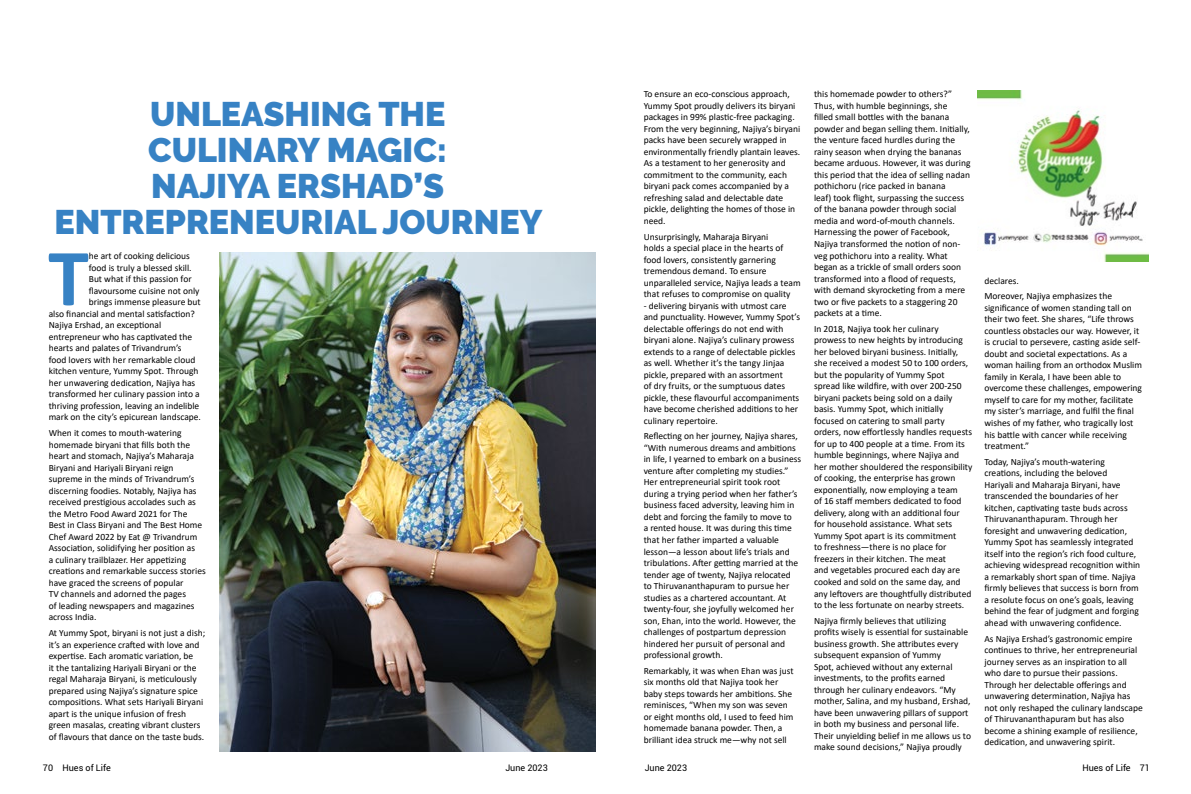
<style>
.page{position:relative;width:1191px;height:794px;background:#fff}
.page>*{position:absolute;margin:0;border:0;box-sizing:border-box;transform-origin:0 0}
.t1{font:700 82px "Calibri";color:#3782c4}
.t2{font:900 34px/36.2px "Raleway";color:#3782c4;text-align:center}
.t3{font:9.5px/11.5px "Calibri";color:#000}
.t4{font:9px "Roboto";color:#000}
</style>
<div class="page">
<img style="left:219px;top:252px;width:376px;height:500px">
<img style="left:977px;top:90px;width:171px;height:171px">
<h2 class="t2" style="left:54px;top:96px;width:489px">UNLEASHING THE<br>CULINARY MAGIC:<br>NAJIYA ERSHAD’S<br>ENTREPRENEURIAL JOURNEY</h2>
<p class="t3" style="left:643px;top:88px;width:158px">To ensure an eco-conscious approach, Yummy Spot proudly delivers its biryani packages in 99% plastic-free packaging.<br>From the very beginning, Najiya’s biryani packs have been securely wrapped in environmentally friendly plantain leaves.<br>As a testament to her generosity and commitment to the community, each biryani pack comes accompanied by a refreshing salad and delectable date pickle, delighting the homes of those in need.</p>
<p class="t3" style="left:643px;top:230px;width:158px">Unsurprisingly, Maharaja Biryani<br>holds a special place in the hearts of food lovers, consistently garnering tremendous demand. To ensure unparalleled service, Najiya leads a team that refuses to compromise on quality</p>
<p class="t3" style="left:643px;top:299px;width:158px">- delivering biryanis with utmost care and punctuality. However, Yummy Spot’s delectable offerings do not end with biryani alone. Najiya’s culinary prowess extends to a range of delectable pickles as well. Whether it’s the tangy Jinjaa pickle, prepared with an assortment<br>of dry fruits, or the sumptuous dates pickle, these flavourful accompaniments have become cherished additions to her culinary repertoire.</p>
<p class="t3" style="left:643px;top:430px;width:159px">Reflecting on her journey, Najiya shares, “With numerous dreams and ambitions in life, I yearned to embark on a business venture after completing my studies.” Her entrepreneurial spirit took root during a trying period when her father’s business faced adversity, leaving him in debt and forcing the family to move to<br>a rented house. It was during this time that her father imparted a valuable lesson—a lesson about life’s trials and tribulations. After getting married at the tender age of twenty, Najiya relocated<br>to Thiruvananthapuram to pursue her studies as a chartered accountant. At twenty-four, she joyfully welcomed her son, Ehan, into the world. However, the challenges of postpartum depression hindered her pursuit of personal and professional growth.</p>
<p class="t3" style="left:643px;top:664px;width:151px">Remarkably, it was when Ehan was just six months old that Najiya took her baby steps towards her ambitions. She reminisces, “When my son was seven or eight months old, I used to feed him homemade banana powder. Then, a brilliant idea struck me—why not sell</p>
<h1 class="t1" style="left:48px;top:220px;width:42px">T</h1>
<p class="t3" style="left:89px;top:250px;width:103px">he art of cooking delicious</p>
<p class="t3" style="left:89px;top:261px;width:104px">food is truly a blessed skill.</p>
<p class="t3" style="left:89px;top:273px;width:104px">But what if this passion for</p>
<p class="t3" style="left:89px;top:284px;width:112px">flavoursome cuisine not only</p>
<p class="t3" style="left:89px;top:296px;width:113px">brings immense pleasure but</p>
<p class="t3" style="left:49px;top:308px;width:148px">also financial and mental satisfaction?</p>
<p class="t3" style="left:49px;top:319px;width:114px">Najiya Ershad, an exceptional</p>
<p class="t3" style="left:49px;top:331px;width:145px">entrepreneur who has captivated the</p>
<p class="t3" style="left:49px;top:342px;width:134px">hearts and palates of Trivandrum’s</p>
<p class="t3" style="left:49px;top:354px;width:148px">food lovers with her remarkable cloud</p>
<p class="t3" style="left:49px;top:365px;width:151px">kitchen venture, Yummy Spot. Through</p>
<p class="t3" style="left:49px;top:377px;width:148px">her unwavering dedication, Najiya has</p>
<p class="t3" style="left:49px;top:388px;width:153px">transformed her culinary passion into a</p>
<p class="t3" style="left:49px;top:400px;width:152px">thriving profession, leaving an indelible</p>
<p class="t3" style="left:49px;top:411px;width:154px">mark on the city’s epicurean landscape.</p>
<p class="t3" style="left:49px;top:427px;width:159px">When it comes to mouth-watering homemade biryani that fills both the heart and stomach, Najiya’s Maharaja Biryani and Hariyali Biryani reign supreme in the minds of Trivandrum’s discerning foodies. Notably, Najiya has received prestigious accolades such as the Metro Food Award 2021 for The Best in Class Biryani and The Best Home Chef Award 2022 by Eat @ Trivandrum Association, solidifying her position as<br>a culinary trailblazer. Her appetizing creations and remarkable success stories have graced the screens of popular<br>TV channels and adorned the pages<br>of leading newspapers and magazines across India.</p>
<p class="t3" style="left:49px;top:627px;width:158px">At Yummy Spot, biryani is not just a dish; it’s an experience crafted with love and expertise. Each aromatic variation, be<br>it the tantalizing Hariyali Biryani or the regal Maharaja Biryani, is meticulously prepared using Najiya’s signature spice compositions. What sets Hariyali Biryani apart is the unique infusion of fresh green masalas, creating vibrant clusters of flavours that dance on the taste buds.</p>
<p class="t3" style="left:814px;top:88px;width:158px">this homemade powder to others?” Thus, with humble beginnings, she<br>filled small bottles with the banana powder and began selling them. Initially, the venture faced hurdles during the rainy season when drying the bananas became arduous. However, it was during this period that the idea of selling nadan pothichoru (rice packed in banana<br>leaf) took flight, surpassing the success of the banana powder through social media and word-of-mouth channels.<br>Harnessing the power of Facebook, Najiya transformed the notion of non&shy;veg pothichoru into a reality. What began as a trickle of small orders soon transformed into a flood of requests, with demand skyrocketing from a mere two or five packets to a staggering 20 packets at a time.</p>
<p class="t3" style="left:814px;top:323px;width:160px">In 2018, Najiya took her culinary prowess to new heights by introducing her beloved biryani business. Initially, she received a modest 50 to 100 orders, but the popularity of Yummy Spot spread like wildfire, with over 200-250 biryani packets being sold on a daily basis. Yummy Spot, which initially focused on catering to small party orders, now effortlessly handles requests for up to 400 people at a time. From its humble beginnings, where Najiya and her mother shouldered the responsibility of cooking, the enterprise has grown exponentially, now employing a team<br>of 16 staff members dedicated to food delivery, along with an additional four for household assistance. What sets Yummy Spot apart is its commitment<br>to freshness—there is no place for freezers in their kitchen. The meat<br>and vegetables procured each day are cooked and sold on the same day, and any leftovers are thoughtfully distributed to the less fortunate on nearby streets.</p>
<p class="t3" style="left:814px;top:614px;width:158px">Najiya firmly believes that utilizing profits wisely is essential for sustainable business growth. She attributes every subsequent expansion of Yummy<br>Spot, achieved without any external investments, to the profits earned through her culinary endeavors. “My mother, Salina, and my husband, Ershad, have been unwavering pillars of support in both my business and personal life.<br>Their unyielding belief in me allows us to make sound decisions,” Najiya proudly</p>
<p class="t3" style="left:984px;top:272px;width:129px;line-height:15.8px">declares.<br>Moreover, Najiya emphasizes the</p>
<p class="t3" style="left:984px;top:302px;width:159px">significance of women standing tall on their two feet. She shares, “Life throws countless obstacles our way. However, it is crucial to persevere, casting aside self&shy;doubt and societal expectations. As a woman hailing from an orthodox Muslim family in Kerala, I have been able to overcome these challenges, empowering myself to care for my mother, facilitate my sister’s marriage, and fulfil the final wishes of my father, who tragically lost his battle with cancer while receiving treatment.”</p>
<p class="t3" style="left:984px;top:455px;width:157px">Today, Najiya’s mouth-watering creations, including the beloved<br>Hariyali and Maharaja Biryani, have transcended the boundaries of her kitchen, captivating taste buds across Thiruvananthapuram. Through her foresight and unwavering dedication, Yummy Spot has seamlessly integrated itself into the region’s rich food culture, achieving widespread recognition within a remarkably short span of time. Najiya firmly believes that success is born from a resolute focus on one’s goals, leaving behind the fear of judgment and forging ahead with unwavering confidence.</p>
<p class="t3" style="left:984px;top:632px;width:160px">As Najiya Ershad’s gastronomic empire continues to thrive, her entrepreneurial journey serves as an inspiration to all who dare to pursue their passions.<br>Through her delectable offerings and unwavering determination, Najiya has not only reshaped the culinary landscape of Thiruvananthapuram but has also become a shining example of resilience, dedication, and unwavering spirit.</p>
<p class="t4" style="left:43px;top:761px;width:69px">70 Hues of Life</p>
<p class="t4" style="left:505px;top:761px;width:44px">June 2023</p>
<p class="t4" style="left:644px;top:761px;width:44px">June 2023</p>
<p class="t4" style="left:1082px;top:761px;width:69px">Hues of Life 71</p>
</div>
